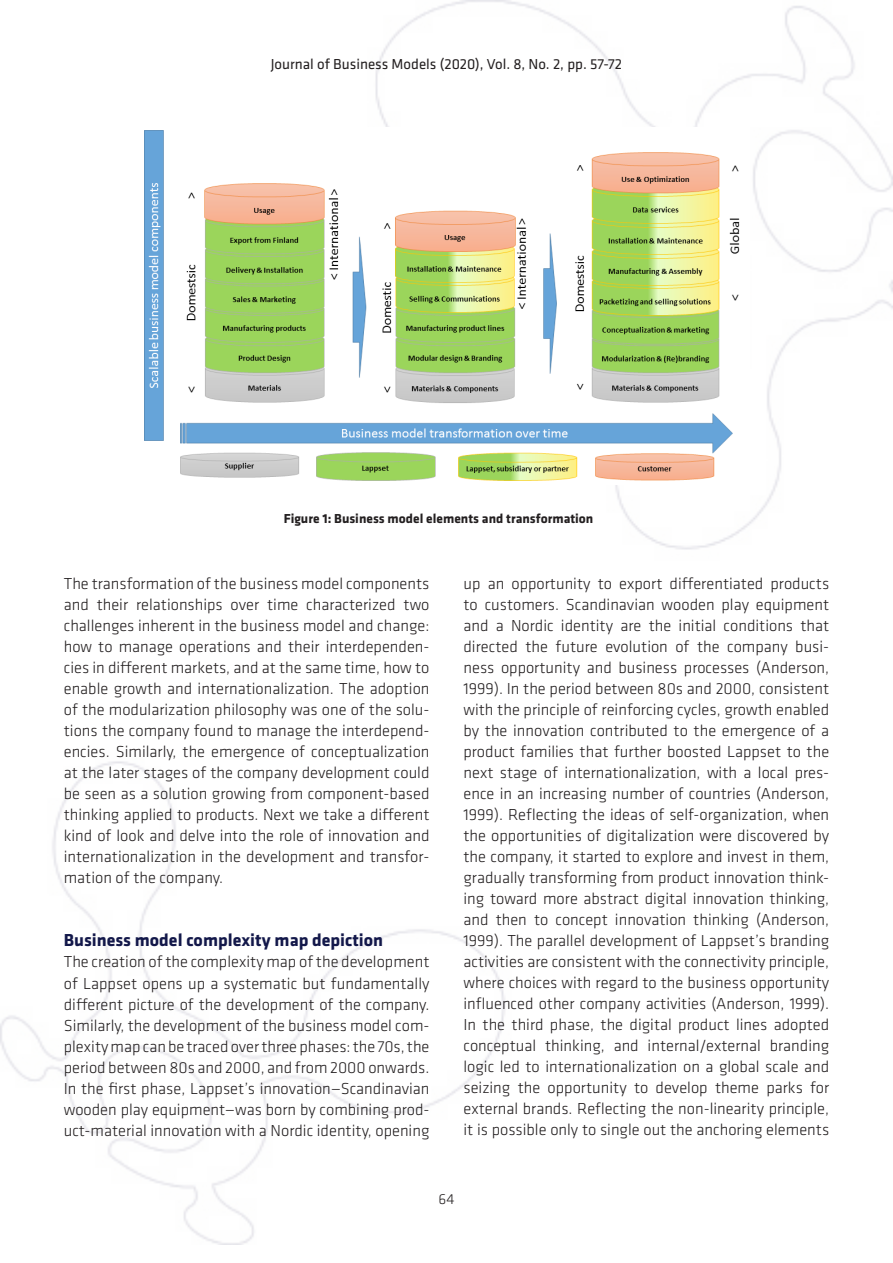
<style>
.page{position:relative;width:893px;height:1263px;background:#fff}
.page>*{position:absolute;margin:0;border:0;box-sizing:border-box;transform-origin:0 0}
.Subheadline{font:700 18px "Klavika";color:#13184a}
.Brødtekst{font:300 16.5px/21px "Klavika";color:#231f20;text-align:justify}
.t1{font:15px "Klavika";color:#231f20}
.t2{font:300 15px "Klavika";color:#231f20}
.Figure_text{font:700 13.5px "Klavika";color:#231f20}
</style>
<div class="page">
<img style="left:0;top:0;width:893px;height:1244px">
<img style="left:137px;top:128px;width:612px;height:356px">
<p class="t1" style="left:271px;top:56px;width:353px">Journal of Business Models (2020), Vol. 8, No. 2, pp. 57-72</p>
<p class="Figure_text" style="left:284px;top:511px;width:311px">Figure 1: Business model elements and transformation</p>
<p class="Brødtekst" style="left:64px;top:573px;width:367px">The transformation of the business model components and their relationships over time characterized two challenges inherent in the business model and change: how to manage operations and their interdependen&shy;cies in different markets, and at the same time, how to enable growth and internationalization. The adoption of the modularization philosophy was one of the solu&shy;tions the company found to manage the interdepend&shy;encies. Similarly, the emergence of conceptualization at the later stages of the company development could be seen as a solution growing from component-based thinking applied to products. Next we take a different kind of look and delve into the role of innovation and internationalization in the development and transfor&shy;mation of the company.</p>
<p class="Subheadline" style="left:64px;top:931px;width:321px">Business model complexity map depiction</p>
<p class="Brødtekst" style="left:64px;top:952px;width:367px">The creation of the complexity map of the development of Lappset opens up a systematic but fundamentally different picture of the development of the company.<br>Similarly, the development of the business model com&shy;plexity map can be traced over three phases: the 70s, the period between 80s and 2000, and from 2000 onwards.<br>In the first phase, Lappset’s innovation—Scandinavian wooden play equipment—was born by combining prod&shy;uct-material innovation with a Nordic identity, opening</p>
<p class="Brødtekst" style="left:463px;top:573px;width:367px">up an opportunity to export differentiated products to customers. Scandinavian wooden play equipment and a Nordic identity are the initial conditions that directed the future evolution of the company busi&shy;ness opportunity and business processes (Anderson, 1999). In the period between 80s and 2000, consistent with the principle of reinforcing cycles, growth enabled by the innovation contributed to the emergence of a product families that further boosted Lappset to the next stage of internationalization, with a local pres&shy;ence in an increasing number of countries (Anderson, 1999). Reflecting the ideas of self-organization, when the opportunities of digitalization were discovered by the company, it started to explore and invest in them, gradually transforming from product innovation think&shy;ing toward more abstract digital innovation thinking, and then to concept innovation thinking (Anderson, 1999). The parallel development of Lappset’s branding activities are consistent with the connectivity principle, where choices with regard to the business opportunity influenced other company activities (Anderson, 1999).<br>In the third phase, the digital product lines adopted conceptual thinking, and internal/external branding logic led to internationalization on a global scale and seizing the opportunity to develop theme parks for external brands. Reflecting the non-linearity principle, it is possible only to single out the anchoring elements</p>
<p class="t2" style="left:439px;top:1191px;width:17px">64</p>
</div>
